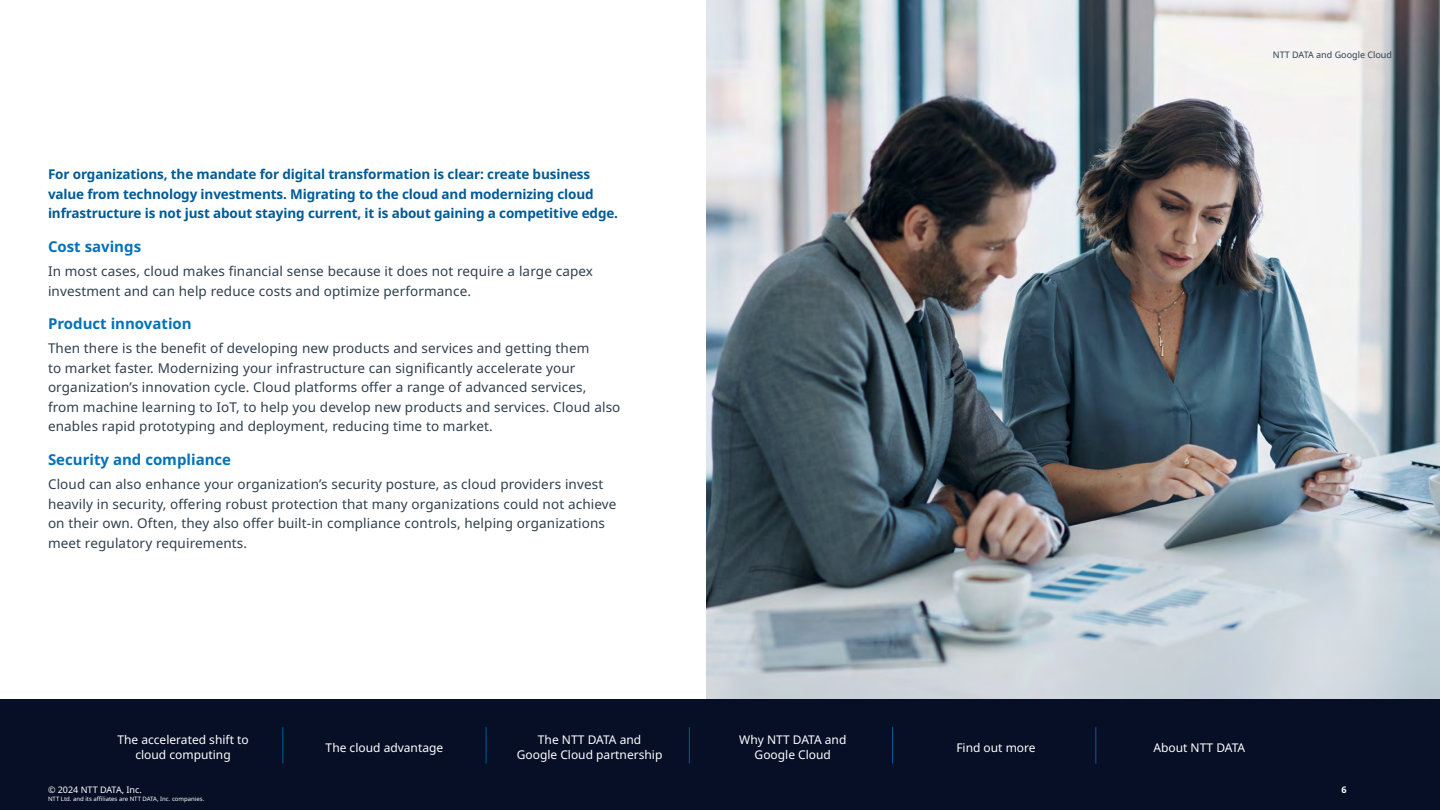
<style>
.page{position:relative;width:1440px;height:810px;background:#fff}
.page>*{position:absolute;margin:0;border:0;box-sizing:border-box;transform-origin:0 0}
.HEADING_4_18pt{font:700 15px "Noto Sans";color:#0072bc}
.BODY_TEXT_18pt{font:13.5px/19.5px "Noto Sans";letter-spacing:.01em;color:#2e404d}
.BODY_TEXT_18pt-2{font:700 13.5px/19.5px "Noto Sans";letter-spacing:-.01em;color:#005b96}
.t1{font:12px/15px "Noto Sans";color:#fff;text-align:center}
.t2{font:9px "Noto Sans";color:#2e404d}
.t3{font:9px "Noto Sans";color:#fff}
.t4{font:700 9px "Noto Sans";color:#fff}
.t5{font:6px "Noto Sans";color:#fff}
</style>
<div class="page">
<img style="left:707px;top:0;width:733px;height:699px">
<div style="left:0;top:699px;width:1440px;height:111px;background:#070f26"></div>
<hr style="left:282px;top:727px;width:1px;height:37px;background:#005b96">
<hr style="left:486px;top:727px;width:1px;height:37px;background:#005b96">
<hr style="left:689px;top:727px;width:1px;height:37px;background:#005b96">
<hr style="left:892px;top:727px;width:1px;height:37px;background:#005b96">
<hr style="left:1095px;top:727px;width:1px;height:37px;background:#005b96">
<p class="BODY_TEXT_18pt-2" style="left:48px;top:165px;width:572px">For organizations, the mandate for digital transformation is clear: create business value from technology investments. Migrating to the cloud and modernizing cloud infrastructure is not just about staying current, it is about gaining a competitive edge.</p>
<p class="HEADING_4_18pt" style="left:48px;top:238px;width:95px">Cost savings</p>
<p class="BODY_TEXT_18pt" style="left:48px;top:262px;width:547px">In most cases, cloud makes financial sense because it does not require a large capex investment and can help reduce costs and optimize performance.</p>
<p class="HEADING_4_18pt" style="left:48px;top:315px;width:145px">Product innovation</p>
<p class="BODY_TEXT_18pt" style="left:48px;top:339px;width:574px">Then there is the benefit of developing new products and services and getting them<br>to market faster. Modernizing your infrastructure can significantly accelerate your organization’s innovation cycle. Cloud platforms offer a range of advanced services, from machine learning to IoT, to help you develop new products and services. Cloud also enables rapid prototyping and deployment, reducing time to market.</p>
<p class="HEADING_4_18pt" style="left:48px;top:451px;width:185px">Security and compliance</p>
<p class="BODY_TEXT_18pt" style="left:48px;top:475px;width:570px">Cloud can also enhance your organization’s security posture, as cloud providers invest heavily in security, offering robust protection that many organizations could not achieve on their own. Often, they also offer built-in compliance controls, helping organizations meet regulatory requirements.</p>
<p class="t2" style="left:1273px;top:49px;width:121px">NTT DATA and Google Cloud</p>
<p class="t1" style="left:117px;top:733px;width:133px">The accelerated shift to cloud computing</p>
<p class="t1" style="left:326px;top:740px;width:119px">The cloud advantage</p>
<p class="t1" style="left:517px;top:733px;width:147px">The NTT DATA and<br>Google Cloud partnership</p>
<p class="t1" style="left:739px;top:733px;width:109px">Why NTT DATA and<br>Google Cloud</p>
<p class="t1" style="left:956px;top:740px;width:81px">Find out more</p>
<p class="t1" style="left:1153px;top:740px;width:93px">About NTT DATA</p>
<p class="t3" style="left:48px;top:785px;width:95px">© 2024 NTT DATA, Inc.</p>
<p class="t4" style="left:1342px;top:785px;width:7px">6</p>
<p class="t5" style="left:48px;top:795px;width:158px">NTT Ltd. and its affiliates are NTT DATA, Inc. companies.</p>
</div>
